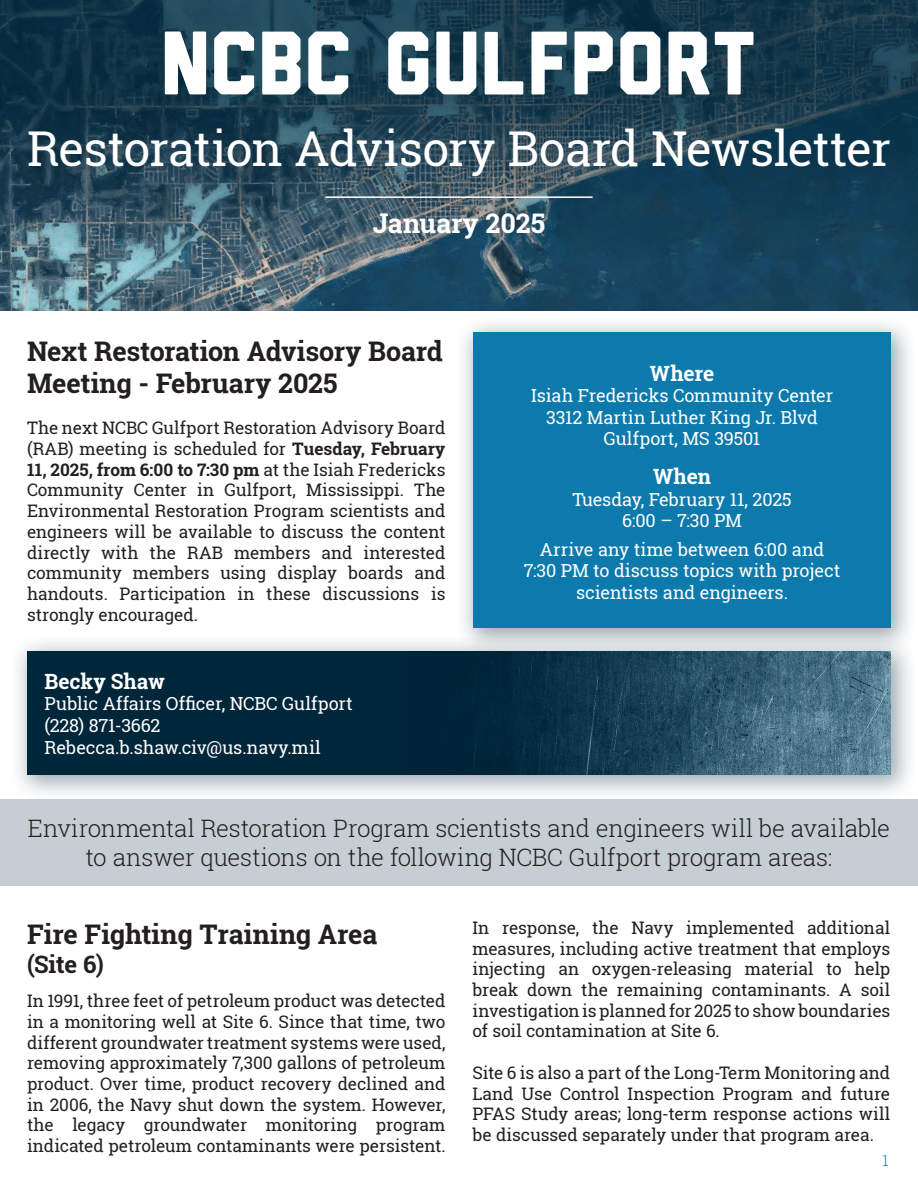
<style>
.page{position:relative;width:918px;height:1188px;background:#fff}
.page>*{position:absolute;margin:0;border:0;box-sizing:border-box;transform-origin:0 0}
.t1{font:90px "Liberator";letter-spacing:-.02em;color:#fff}
.t2{font:48px "Roboto Slab";letter-spacing:-.02em;color:#fff}
.t3{font:700 27px/32.4px "Roboto Slab";letter-spacing:-.005em;color:#231f20}
.t4{font:700 27px "Roboto Slab";letter-spacing:-.005em;color:#fff}
.t5{font:300 24px/28.8px "Roboto Slab";letter-spacing:-.01em;color:#231f20;text-align:center}
.t6{font:700 24px "Roboto Slab";color:#231f20}
.t7{font:700 21px "Roboto Slab";letter-spacing:-.005em;color:#fff}
.t8{font:18px/21.6px "Roboto Slab";letter-spacing:-.005em;color:#fff;text-align:center}
.t9{font:17.25px/20.7px "Roboto Slab";letter-spacing:-.005em;color:#231f20;text-align:justify}
.t10{font:300 15px "Roboto Slab";color:#0c7aac}
.s1{font-weight:700}
</style>
<div class="page">
<div style="left:0;top:799px;width:918px;height:87px;background:#c5ced3"></div>
<svg style="left:0;top:0;width:918px;height:310px;background:#24475a"></svg>
<div style="left:455px;top:315px;width:463px;height:341px;background:#00263a;opacity:.4"></div>
<div style="left:473px;top:332px;width:418px;height:296px;background:#0c7aac"></div>
<hr style="left:325px;top:196px;width:268px;height:2px;background:#fff">
<div style="left:9px;top:635px;width:909px;height:168px;background:#00263a;opacity:.4"></div>
<div style="left:27px;top:652px;width:864px;height:123px;background:#00263a"></div>
<img style="left:474px;top:652px;width:417px;height:123px">
<p class="t1" style="left:160px;top:31px;width:599px">NCBC GULFPORT</p>
<p class="t2" style="left:27px;top:115px;width:865px">Restoration Advisory Board Newsletter</p>
<p class="t4" style="left:373px;top:205px;width:174px">January 2025</p>
<p class="t3" style="left:27px;top:334px;width:417px">Next Restoration Advisory Board<br>Meeting - February 2025</p>
<p class="t9" style="left:27px;top:418px;width:420px">The next NCBC Gulfport Restoration Advisory Board (RAB) meeting is scheduled for <span class="s1">Tuesday, February 11, 2025, from 6:00 to 7:30 pm</span> at the Isiah Fredericks Community Center in Gulfport, Mississippi. The Environmental Restoration Program scientists and engineers will be available to discuss the content directly with the RAB members and interested community members using display boards and handouts. Participation in these discussions is strongly encouraged.</p>
<p class="t7" style="left:45px;top:667px;width:122px">Becky Shaw</p>
<p class="t8" style="left:45px;top:693px;width:310px">Public Affairs Officer, NCBC Gulfport</p>
<p class="t8" style="left:45px;top:714px;width:117px">(228) 871-3662</p>
<p class="t8" style="left:45px;top:736px;width:278px">Rebecca.b.shaw.civ@us.navy.mil</p>
<p class="t7" style="left:650px;top:359px;width:66px">Where</p>
<p class="t8" style="left:531px;top:385px;width:304px">Isiah Fredericks Community Center</p>
<p class="t8" style="left:546px;top:406px;width:273px">3312 Martin Luther King Jr. Blvd</p>
<p class="t8" style="left:604px;top:428px;width:158px">Gulfport, MS 39501</p>
<p class="t7" style="left:653px;top:462px;width:60px">When</p>
<p class="t8" style="left:573px;top:488px;width:221px">Tuesday, February 11, 2025</p>
<p class="t8" style="left:622px;top:510px;width:121px">6:00 – 7:30 PM</p>
<p class="t8" style="left:524px;top:538px;width:318px">Arrive any time between 6:00 and<br>7:30 PM to discuss topics with project scientists and engineers.</p>
<p class="t5" style="left:28px;top:814px;width:864px">Environmental Restoration Program scientists and engineers will be available to answer questions on the following NCBC Gulfport program areas:</p>
<p class="t3" style="left:27px;top:918px;width:352px">Fire Fighting Training Area</p>
<p class="t6" style="left:27px;top:948px;width:78px">(Site 6)</p>
<p class="t9" style="left:27px;top:990px;width:420px">In 1991, three feet of petroleum product was detected in a monitoring well at Site 6. Since that time, two different groundwater treatment systems were used, removing approximately 7,300 gallons of petroleum product. Over time, product recovery declined and in 2006, the Navy shut down the system. However, the legacy groundwater monitoring program indicated petroleum contaminants were persistent.</p>
<p class="t9" style="left:472px;top:917px;width:419px">In response, the Navy implemented additional measures, including active treatment that employs injecting an oxygen-releasing material to help break down the remaining contaminants. A soil investigation is planned for 2025 to show boundaries of soil contamination at Site 6.</p>
<p class="t9" style="left:472px;top:1062px;width:419px">Site 6 is also a part of the Long-Term Monitoring and Land Use Control Inspection Program and future PFAS Study areas; long-term response actions will be discussed separately under that program area.</p>
<p class="t10" style="left:882px;top:1150px;width:8px">1</p>
</div>
